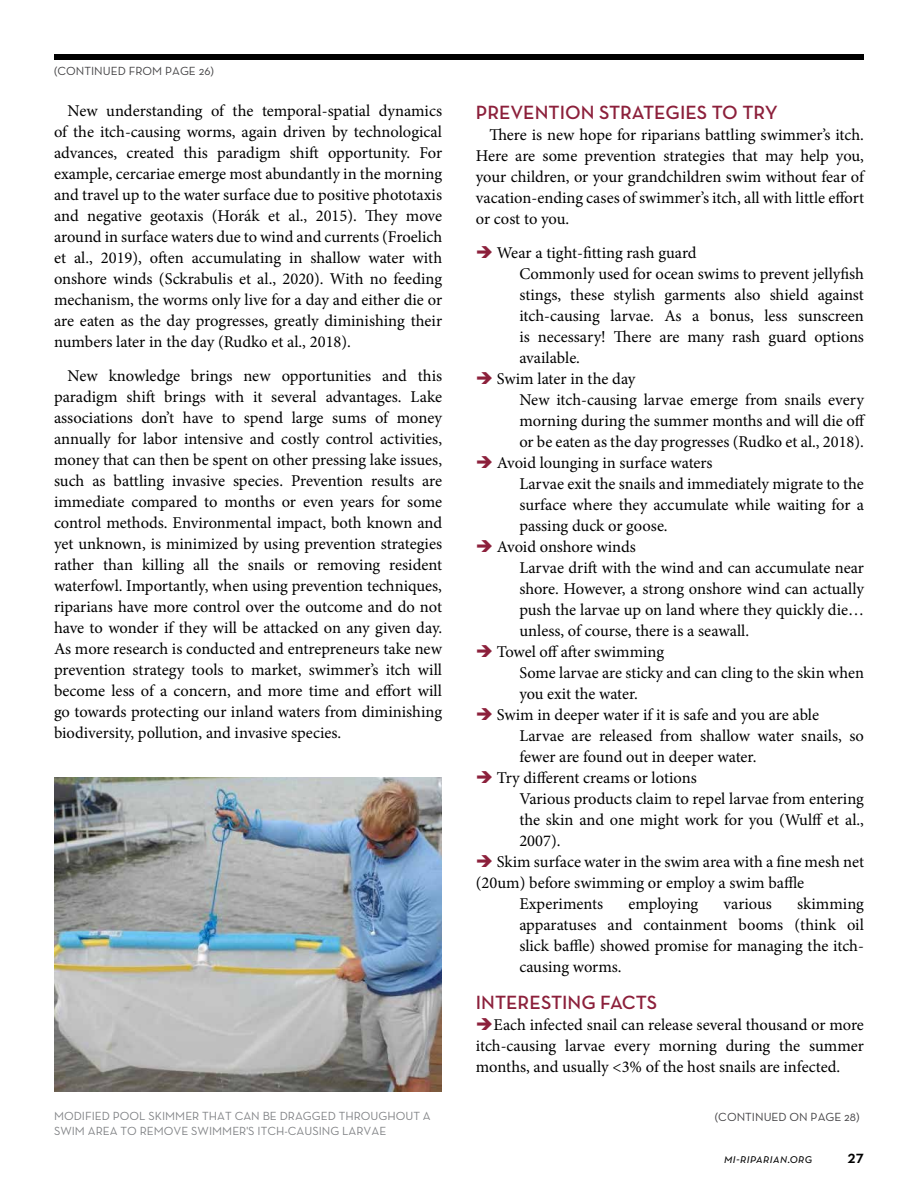
<style>
.page{position:relative;width:918px;height:1188px;background:#fff}
.page>*{position:absolute;margin:0;border:0;box-sizing:border-box;transform-origin:0 0}
.t1{font:600 19.5px "Neutra Text";color:#8c203b}
.t2{font:18px "Neutra Text Demi SC";color:#000}
.t3{font:16.5px/21px "Minion Pro";color:#000}
.t4{font:13.5px "Neutra Text Book SC Italic";letter-spacing:.02em;color:#000}
.t5{font:12px/14.4px "Neutra Text";color:#808285}
.t6{font:12px "Neutra Text";color:#414042}
.s1{color:#8c203b}
</style>
<div class="page">
<div style="left:54px;top:54px;width:810px;height:6px;background:#000"></div>
<img style="left:54px;top:777px;width:388px;height:315px">
<p class="t6" style="left:54px;top:64px;width:161px">(CONTINUED FROM PAGE 26)</p>
<p class="t3" style="left:54px;top:100px;width:390px;text-align:justify;text-indent:13px">New understanding of the temporal-spatial dynamics of the itch-causing worms, again driven by technological advances, created this paradigm shift opportunity. For example, cercariae emerge most abundantly in the morning and travel up to the water surface due to positive phototaxis and negative geotaxis (Horák et al., 2015). They move around in surface waters due to wind and currents (Froelich et al., 2019), often accumulating in shallow water with onshore winds (Sckrabulis et al., 2020). With no feeding mechanism, the worms only live for a day and either die or are eaten as the day progresses, greatly diminishing their numbers later in the day (Rudko et al., 2018).</p>
<p class="t3" style="left:54px;top:366px;width:390px;text-align:justify;text-indent:13px">New knowledge brings new opportunities and this paradigm shift brings with it several advantages. Lake associations don’t have to spend large sums of money annually for labor intensive and costly control activities, money that can then be spent on other pressing lake issues, such as battling invasive species. Prevention results are immediate compared to months or even years for some control methods. Environmental impact, both known and yet unknown, is minimized by using prevention strategies rather than killing all the snails or removing resident waterfowl. Importantly, when using prevention techniques, riparians have more control over the outcome and do not have to wonder if they will be attacked on any given day.<br>As more research is conducted and entrepreneurs take new prevention strategy tools to market, swimmer’s itch will become less of a concern, and more time and effort will go towards protecting our inland waters from diminishing biodiversity, pollution, and invasive species.</p>
<p class="t5" style="left:54px;top:1109px;width:378px">MODIFIED POOL SKIMMER THAT CAN BE DRAGGED THROUGHOUT A<br>SWIM AREA TO REMOVE SWIMMER'S ITCH-CAUSING LARVAE</p>
<p class="t1" style="left:476px;top:100px;width:303px">PREVENTION STRATEGIES TO TRY</p>
<p class="t3" style="left:476px;top:124px;width:390px;text-align:justify;text-indent:13px">There is new hope for riparians battling swimmer’s itch.<br>Here are some prevention strategies that may help you, your children, or your grandchildren swim without fear of vacation-ending cases of swimmer’s itch, all with little effort or cost to you.</p>
<p class="t3" style="left:519px;top:242px;width:346px;text-indent:-43px"><span class="s1">➔</span> Wear a tight-fitting rash guard<br>Commonly used for ocean swims to prevent jellyfish stings, these stylish garments also shield against itch-causing larvae. As a bonus, less sunscreen is necessary! There are many rash guard options available.</p>
<p class="t3" style="left:519px;top:369px;width:348px;text-indent:-43px"><span class="s1">➔</span> Swim later in the day<br>New itch-causing larvae emerge from snails every morning during the summer months and will die off or be eaten as the day progresses (Rudko et al., 2018).</p>
<p class="t3" style="left:519px;top:453px;width:346px;text-indent:-43px"><span class="s1">➔</span> Avoid lounging in surface waters<br>Larvae exit the snails and immediately migrate to the surface where they accumulate while waiting for a passing duck or goose.</p>
<p class="t3" style="left:519px;top:537px;width:346px;text-indent:-43px"><span class="s1">➔</span> Avoid onshore winds<br>Larvae drift with the wind and can accumulate near shore. However, a strong onshore wind can actually push the larvae up on land where they quickly die… unless, of course, there is a seawall.</p>
<p class="t3" style="left:519px;top:642px;width:346px;text-indent:-43px"><span class="s1">➔</span> Towel off after swimming<br>Some larvae are sticky and can cling to the skin when you exit the water.</p>
<p class="t3" style="left:519px;top:704px;width:346px;text-indent:-43px"><span class="s1">➔</span> Swim in deeper water if it is safe and you are able<br>Larvae are released from shallow water snails, so fewer are found out in deeper water.</p>
<p class="t3" style="left:519px;top:767px;width:346px;text-indent:-43px"><span class="s1">➔</span> Try different creams or lotions<br>Various products claim to repel larvae from entering the skin and one might work for you (Wulff et al., 2007).</p>
<p class="t3" style="left:476px;top:851px;width:390px"><span class="s1">➔</span> Skim surface water in the swim area with a fine mesh net</p>
<p class="t3" style="left:476px;top:872px;width:330px">(20um) before swimming or employ a swim baffle</p>
<p class="t3" style="left:519px;top:894px;width:85px">Experiments</p>
<p class="t3" style="left:629px;top:894px;width:71px">employing</p>
<p class="t3" style="left:724px;top:894px;width:50px">various</p>
<p class="t3" style="left:519px;top:894px;width:346px;text-align:justify;text-indent:278px">skimming apparatuses and containment booms (think oil slick baffle) showed promise for managing the itch&shy;causing worms.</p>
<p class="t1" style="left:476px;top:990px;width:183px">INTERESTING FACTS</p>
<p class="t3" style="left:476px;top:1014px;width:390px;text-align:justify"><span class="s1">➔</span>Each infected snail can release several thousand or more itch-causing larvae every morning during the summer months, and usually &lt;3% of the host snails are infected.</p>
<p class="t6" style="left:715px;top:1110px;width:146px">(CONTINUED ON PAGE 28)</p>
<p class="t4" style="left:724px;top:1150px;width:90px">mi-riparian.org</p>
<p class="t2" style="left:848px;top:1146px;width:18px">27</p>
</div>
